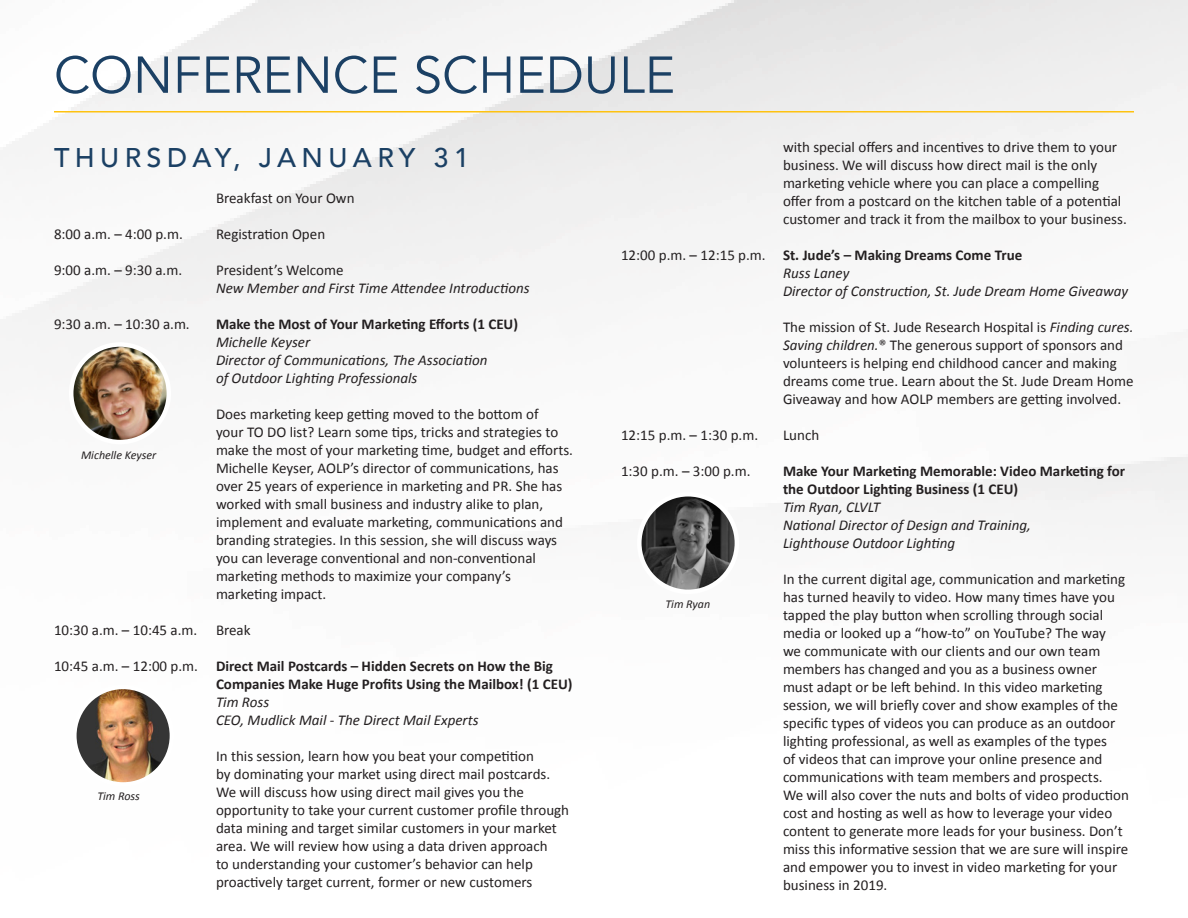
<style>
.page{position:relative;width:1188px;height:918px;background:#fff}
.page>*{position:absolute;margin:0;border:0;box-sizing:border-box;transform-origin:0 0}
.t1{font:51.3px "Avenir LT Std";color:#1b4064}
.t2{font:500 27px "Avenir";letter-spacing:.2em;color:#1b4064}
.t3{font:15px/18px "Calibri";color:#231f20}
.t4{font:italic 15px/18px "Calibri";color:#231f20}
.t5{font:700 15px/18px "Calibri";color:#231f20}
.t6{font:italic 12px "Calibri";color:#231f20}
.s1{font-weight:400}
.s2{font-style:italic}
</style>
<div class="page">
<hr style="left:54px;top:111px;width:1080px;height:1px;background:#fec210">
<img style="left:71px;top:344px;width:98px;height:98px;border-radius:49px">
<div style="left:69px;top:342px;width:102px;height:102px;border:4px solid #fff;border-radius:50%"></div>
<img style="left:74px;top:687px;width:98px;height:97px;border-radius:49px">
<div style="left:72px;top:685px;width:102px;height:102px;border:4px solid #fff;border-radius:50%"></div>
<img style="left:639px;top:494px;width:98px;height:98px;border-radius:49px">
<div style="left:637px;top:492px;width:102px;height:102px;border:4px solid #fff;border-radius:50%"></div>
<p class="t1" style="left:54px;top:46px;width:623px">CONFERENCE SCHEDULE</p>
<p class="t2" style="left:54px;top:134px;width:417px">THURSDAY, JANUARY 31</p>
<p class="t3" style="left:216px;top:189px;width:140px">Breakfast on Your Own</p>
<p class="t3" style="left:54px;top:225px;width:130px">8:00 a.m. – 4:00 p.m.</p>
<p class="t3" style="left:216px;top:225px;width:111px">Registration Open</p>
<p class="t3" style="left:54px;top:261px;width:130px">9:00 a.m. – 9:30 a.m.</p>
<p class="t3" style="left:216px;top:261px;width:129px">President’s Welcome</p>
<p class="t4" style="left:216px;top:278px;width:315px">New Member and First Time Attendee Introductions</p>
<p class="t3" style="left:54px;top:315px;width:137px">9:30 a.m. – 10:30 a.m.</p>
<p class="t5" style="left:216px;top:315px;width:304px">Make the Most of Your Marketing Efforts (1 CEU)</p>
<p class="t4" style="left:216px;top:332px;width:96px">Michelle Keyser</p>
<p class="t4" style="left:216px;top:350px;width:273px">Director of Communications, The Association of Outdoor Lighting Professionals</p>
<p class="t3" style="left:216px;top:405px;width:359px">Does marketing keep getting moved to the bottom of<br>your TO DO list? Learn some tips, tricks and strategies to make the most of your marketing time, budget and efforts.<br>Michelle Keyser, AOLP’s director of communications, has over 25 years of experience in marketing and PR. She has worked with small business and industry alike to plan, implement and evaluate marketing, communications and branding strategies. In this session, she will discuss ways you can leverage conventional and non-conventional marketing methods to maximize your company’s marketing impact.</p>
<p class="t3" style="left:54px;top:621px;width:198px">10:30 a.m. – 10:45 a.m. Break</p>
<p class="t5" style="left:216px;top:657px;width:358px;text-indent:-162px"><span class="s1">10:45 a.m. – 12:00 p.m.</span> Direct Mail Postcards – Hidden Secrets on How the Big<br>Companies Make Huge Profits Using the Mailbox! (1 CEU)</p>
<p class="t4" style="left:216px;top:692px;width:55px">Tim Ross</p>
<p class="t4" style="left:216px;top:710px;width:264px">CEO, Mudlick Mail - The Direct Mail Experts</p>
<p class="t3" style="left:216px;top:747px;width:355px">In this session, learn how you beat your competition<br>by dominating your market using direct mail postcards.<br>We will discuss how using direct mail gives you the opportunity to take your current customer profile through data mining and target similar customers in your market area. We will review how using a data driven approach<br>to understanding your customer’s behavior can help proactively target current, former or new customers</p>
<p class="t6" style="left:81px;top:447px;width:77px">Michelle Keyser</p>
<p class="t6" style="left:97px;top:788px;width:44px">Tim Ross</p>
<p class="t3" style="left:783px;top:138px;width:345px">with special offers and incentives to drive them to your business. We will discuss how direct mail is the only marketing vehicle where you can place a compelling offer from a postcard on the kitchen table of a potential customer and track it from the mailbox to your business.</p>
<p class="t5" style="left:621px;top:246px;width:403px"><span class="s1">12:00 p.m. – 12:15 p.m.</span> St. Jude’s – Making Dreams Come True</p>
<p class="t4" style="left:783px;top:264px;width:68px">Russ Laney</p>
<p class="t4" style="left:783px;top:282px;width:347px">Director of Construction, St. Jude Dream Home Giveaway</p>
<p class="t3" style="left:783px;top:318px;width:352px">The mission of St. Jude Research Hospital is <span class="s2">Finding cures.<br>Saving children.</span>® The generous support of sponsors and volunteers is helping end childhood cancer and making dreams come true. Learn about the St. Jude Dream Home Giveaway and how AOLP members are getting involved.</p>
<p class="t3" style="left:621px;top:426px;width:139px">12:15 p.m. – 1:30 p.m.</p>
<p class="t3" style="left:783px;top:426px;width:38px">Lunch</p>
<p class="t3" style="left:621px;top:462px;width:131px">1:30 p.m. – 3:00 p.m.</p>
<p class="t5" style="left:783px;top:462px;width:344px">Make Your Marketing Memorable: Video Marketing for the Outdoor Lighting Business (1 CEU)</p>
<p class="t4" style="left:783px;top:498px;width:99px">Tim Ryan, CLVLT</p>
<p class="t4" style="left:783px;top:516px;width:249px">National Director of Design and Training,<br>Lighthouse Outdoor Lighting</p>
<p class="t3" style="left:783px;top:570px;width:344px">In the current digital age, communication and marketing has turned heavily to video. How many times have you tapped the play button when scrolling through social media or looked up a “how-to” on YouTube? The way we communicate with our clients and our own team members has changed and you as a business owner must adapt or be left behind. In this video marketing session, we will briefly cover and show examples of the specific types of videos you can produce as an outdoor lighting professional, as well as examples of the types<br>of videos that can improve your online presence and communications with team members and prospects.</p>
<p class="t3" style="left:783px;top:786px;width:348px">We will also cover the nuts and bolts of video production cost and hosting as well as how to leverage your video content to generate more leads for your business. Don’t miss this informative session that we are sure will inspire and empower you to invest in video marketing for your business in 2019.</p>
<p class="t6" style="left:665px;top:595px;width:46px">Tim Ryan</p>
</div>
